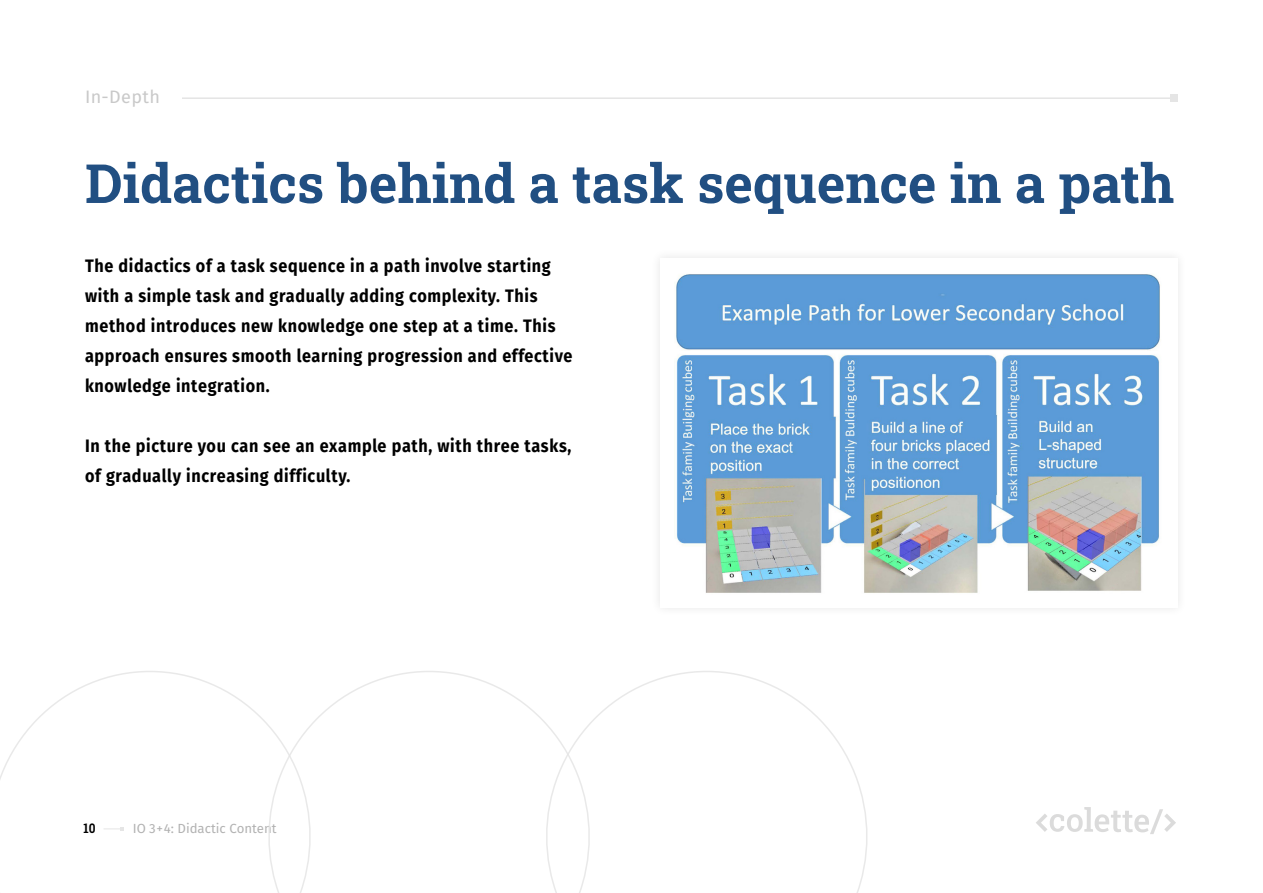
<style>
.page{position:relative;width:1263px;height:893px;background:#fff}
.page>*{position:absolute;margin:0;border:0;box-sizing:border-box;transform-origin:0 0}
.t1{font:54px "Roboto Slab";color:#214f82}
.t2{font:700 18px/30px "Fira Sans";letter-spacing:.04em;color:#000;scale:.9 1}
.t3{font:18px "Fira Sans";letter-spacing:.02em;color:#c9c9c9}
.t4{font:13.2px "Fira Sans";color:#b2b2b2}
.t5{font:13.2px "Roboto Slab";color:#000;scale:.9 1}
</style>
<div class="page">
<svg style="left:1036px;top:807px;width:140px;height:27px"></svg>
<hr style="left:85px;top:97px;width:1088px;height:2px;background:#e5e5e5">
<div style="left:1170px;top:94px;width:7px;height:8px;background:#e5e5e5"></div>
<div style="left:85px;top:84px;width:96px;height:24px;background:#fff"></div>
<img style="left:676px;top:274px;width:484px;height:319px">
<svg style="left:0;top:671px;width:255px;height:160px"></svg>
<svg style="left:255px;top:671px;width:277px;height:222px"></svg>
<svg style="left:532px;top:671px;width:336px;height:222px"></svg>
<p class="t3" style="left:85px;top:84px;width:76px">In-Depth</p>
<h1 class="t1" style="left:85px;top:146px;width:1091px">Didactics behind a task sequence in a path</h1>
<p class="t2" style="left:85px;top:252px;width:543px">The didactics of a task sequence in a path involve starting with a simple task and gradually adding complexity. This method introduces new knowledge one step at a time. This approach ensures smooth learning progression and effective knowledge integration.</p>
<p class="t2" style="left:85px;top:432px;width:542px">In the picture you can see an example path, with three tasks, of gradually increasing difficulty.</p>
<p class="t5" style="left:83px;top:820px;width:15px">10</p>
<p class="t4" style="left:133px;top:819px;width:145px">IO 3+4: Didactic Content</p>
</div>
